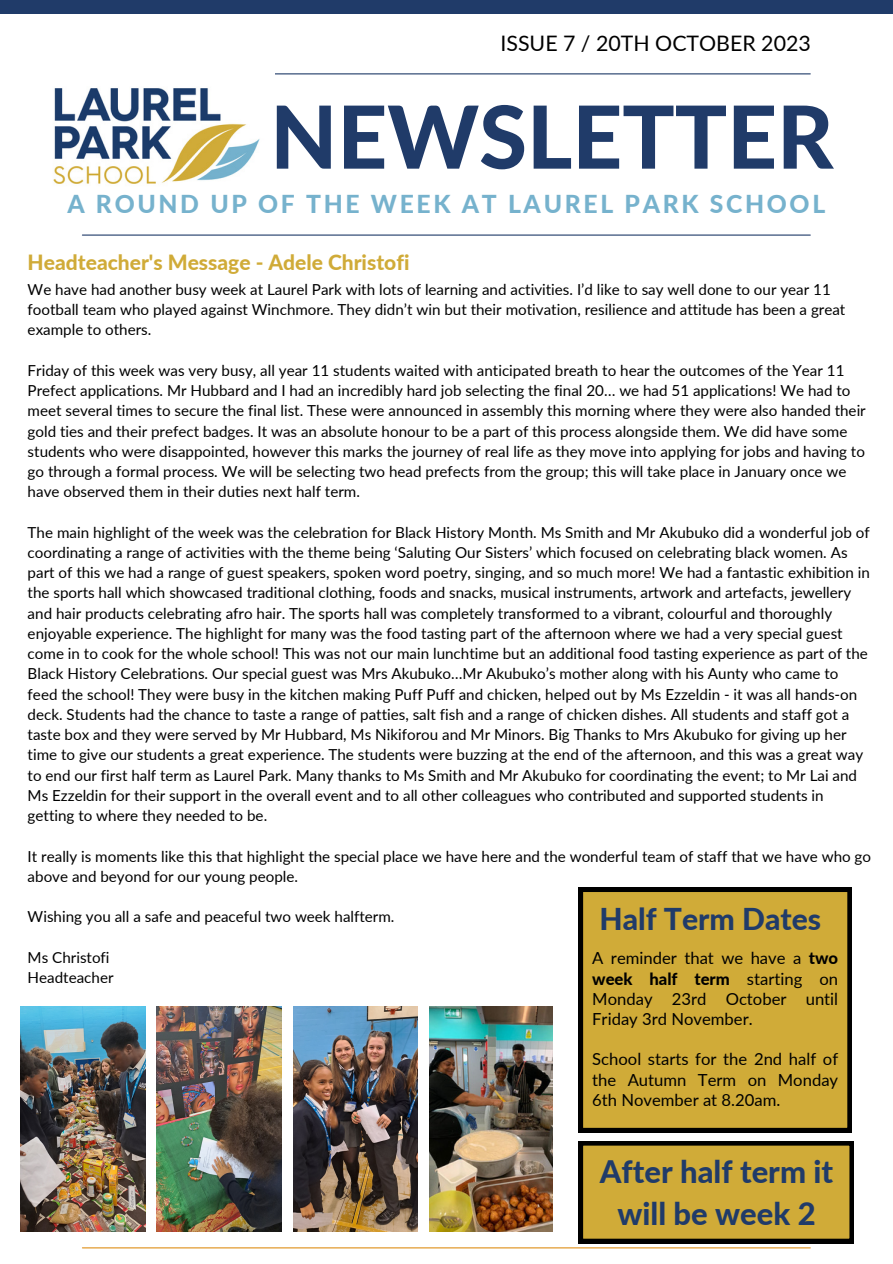
<style>
.page{position:relative;width:893px;height:1264px;background:#fff}
.page>*{position:absolute;margin:0;border:0;box-sizing:border-box;transform-origin:0 0}
.t1{font:800 86.85px "Lato";color:#203b69}
.t2{font:800 30.9px/42.6px "Lato";color:#203b69;text-align:center}
.t3{font:800 30.15px "Lato";color:#203b69}
.t4{font:800 24.75px "Lato";letter-spacing:.11em;color:#76b2cd}
.t5{font:21.3px "Lato";color:#000}
.t6{font:800 21px "Lato";color:#d0ab38}
.t7{font:16.65px/20.2px "Lato";color:#000;text-align:justify}
.t8{font:15.15px/20.2px "Lato";color:#000}
.s1{font-weight:800}
</style>
<div class="page">
<div style="left:0;top:0;width:892px;height:14px;background:#203b69"></div>
<hr style="left:275px;top:73px;width:535px;height:1px;background:#203b69">
<hr style="left:82px;top:234px;width:728px;height:2px;background:#203b69">
<svg style="left:578px;top:1141px;width:275px;height:102px;background:#b79731"></svg>
<hr style="left:82px;top:1247px;width:728px;height:1px;background:#df8f18">
<img style="left:53px;top:88px;width:207px;height:96px">
<svg style="left:578px;top:887px;width:273px;height:245px;background:#c19f34"></svg>
<img style="left:21px;top:1006px;width:125px;height:225px">
<img style="left:157px;top:1006px;width:125px;height:225px">
<img style="left:293px;top:1006px;width:125px;height:225px">
<img style="left:429px;top:1006px;width:124px;height:225px">
<p class="t5" style="left:500px;top:30px;width:312px">ISSUE 7 / 20TH OCTOBER 2023</p>
<p class="t1" style="left:270px;top:83px;width:564px">NEWSLETTER</p>
<p class="t4" style="left:67px;top:188px;width:759px">A ROUND UP OF THE WEEK AT LAUREL PARK SCHOOL</p>
<p class="t6" style="left:28px;top:249px;width:383px">Headteacher's Message - Adele Christofi</p>
<p class="t8" style="left:28px;top:279px;width:819px">We have had another busy week at Laurel Park with lots of learning and activities. I’d like to say well done to our year 11 football team who played against Winchmore. They didn’t win but their motivation, resilience and attitude has been a great example to others.</p>
<p class="t8" style="left:28px;top:360px;width:839px">Friday of this week was very busy, all year 11 students waited with anticipated breath to hear the outcomes of the Year 11<br>Prefect applications. Mr Hubbard and I had an incredibly hard job selecting the final 20… we had 51 applications! We had to meet several times to secure the final list. These were announced in assembly this morning where they were also handed their gold ties and their prefect badges. It was an absolute honour to be a part of this process alongside them. We did have some students who were disappointed, however this marks the journey of real life as they move into applying for jobs and having to go through a formal process. We will be selecting two head prefects from the group; this will take place in January once we have observed them in their duties next half term.</p>
<p class="t8" style="left:28px;top:522px;width:843px">The main highlight of the week was the celebration for Black History Month. Ms Smith and Mr Akubuko did a wonderful job of coordinating a range of activities with the theme being ‘Saluting Our Sisters’ which focused on celebrating black women. As part of this we had a range of guest speakers, spoken word poetry, singing, and so much more! We had a fantastic exhibition in the sports hall which showcased traditional clothing, foods and snacks, musical instruments, artwork and artefacts, jewellery and hair products celebrating afro hair. The sports hall was completely transformed to a vibrant, colourful and thoroughly enjoyable experience. The highlight for many was the food tasting part of the afternoon where we had a very special guest come in to cook for the whole school! This was not our main lunchtime but an additional food tasting experience as part of the Black History Celebrations. Our special guest was Mrs Akubuko…Mr Akubuko’s mother along with his Aunty who came to feed the school! They were busy in the kitchen making Puff Puff and chicken, helped out by Ms Ezzeldin - it was all hands-on deck. Students had the chance to taste a range of patties, salt fish and a range of chicken dishes. All students and staff got a taste box and they were served by Mr Hubbard, Ms Nikiforou and Mr Minors. Big Thanks to Mrs Akubuko for giving up her time to give our students a great experience. The students were buzzing at the end of the afternoon, and this was a great way to end our first half term as Laurel Park. Many thanks to Ms Smith and Mr Akubuko for coordinating the event; to Mr Lai and Ms Ezzeldin for their support in the overall event and to all other colleagues who contributed and supported students in getting to where they needed to be.</p>
<p class="t8" style="left:28px;top:845px;width:844px">It really is moments like this that highlight the special place we have here and the wonderful team of staff that we have who go above and beyond for our young people.</p>
<p class="t8" style="left:28px;top:906px;width:368px">Wishing you all a safe and peaceful two week halfterm.</p>
<p class="t8" style="left:28px;top:946px;width:83px">Ms Christofi</p>
<p class="t8" style="left:28px;top:967px;width:87px">Headteacher</p>
<p class="t3" style="left:599px;top:900px;width:223px">Half Term Dates</p>
<p class="t7" style="left:592px;top:947px;width:247px">A reminder that we have a <span class="s1">two week half term</span> starting on Monday 23rd October until Friday 3rd November.</p>
<p class="t7" style="left:592px;top:1048px;width:247px">School starts for the 2nd half of the Autumn Term on Monday 6th November at 8.20am.</p>
<p class="t2" style="left:600px;top:1149px;width:235px">After half term it will be week 2</p>
</div>
